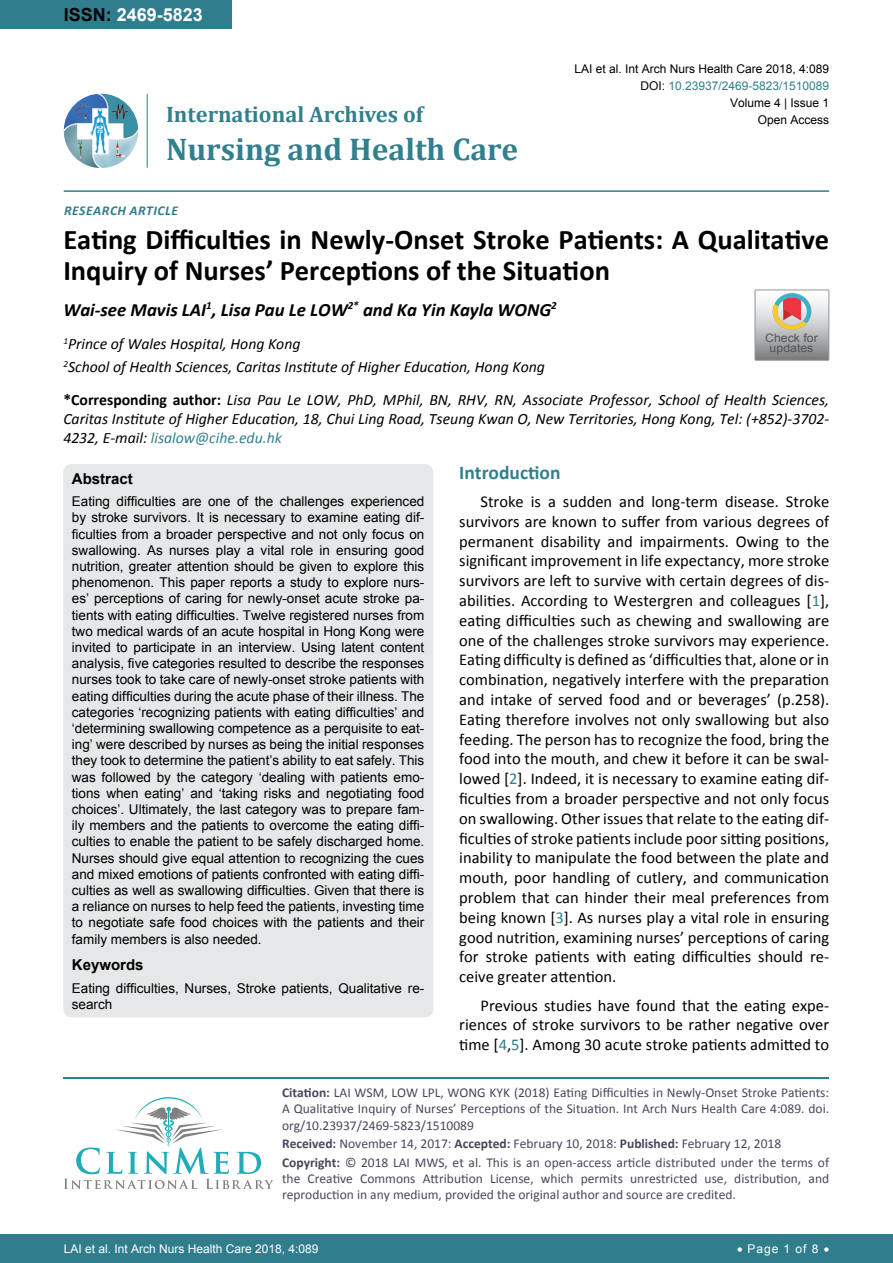
<style>
.page{position:relative;width:893px;height:1263px;background:#fff}
.page>*{position:absolute;margin:0;border:0;box-sizing:border-box;transform-origin:0 0}
.t1{font:700 31.5px "Cambria";color:#30808d}
.t2{font:700 28.5px/31.5px "Calibri";color:#000}
.t3{font:700 22.5px "Cambria";color:#30808d}
.t4{font:700 19.5px "Calibri";color:#30808d}
.t5{font:italic 700 18.75px "Calibri";color:#000}
.t6{font:700 18px "Arial";color:#fff}
.t7{font:16.5px/19.8px "Calibri";color:#000;text-align:justify}
.t8{font:italic 15.75px/18.9px "Calibri";color:#000}
.t9{font:700 15px "Arial";color:#000}
.t10{font:13.5px/16.2px "Arial";color:#000;text-align:justify}
.t11{font:13.5px/16.2px "Calibri";color:#47475c}
.t12{font:italic 700 13.5px "Calibri";letter-spacing:.04em;color:#307d8d}
.t13{font:12px "Arial";color:#000}
.t14{font:12px "Arial";color:#fff}
.t15{font:12px "Arial";color:#30808d}
.t16{font:11.7px/10.1px "Arial";color:#535353;text-align:center;scale:1.06 1}
.s1{color:#000}
.s2{font-weight:700;font-style:normal}
.s3{color:#30808d}
.s4{font-weight:700}
</style>
<div class="page">
<div style="left:0;top:0;width:231px;height:28px;background:#307d8d"></div>
<img style="left:64px;top:94px;width:74px;height:74px;border-radius:37px">
<hr style="left:147px;top:94px;width:1px;height:74px;background:#307d8d">
<hr style="left:64px;top:190px;width:765px;height:2px;background:#307d8d">
<hr style="left:64px;top:1077px;width:765px;height:1px;background:#30808d">
<svg style="left:64px;top:1097px;width:210px;height:92px"></svg>
<div style="left:0;top:1234px;width:893px;height:29px;background:#307d8d"></div>
<div style="left:63px;top:464px;width:370px;height:553px;background:#e6e7e8;border-radius:9px"></div>
<svg style="left:755px;top:290px;width:74px;height:70px;background:#bdb6b3"></svg>
<h3 class="t6" style="left:64px;top:2px;width:141px"><span class="s1">ISSN:</span> 2469-5823</h3>
<h3 class="t3" style="left:166px;top:99px;width:259px">International Archives of</h3>
<h1 class="t1" style="left:166px;top:127px;width:354px">Nursing and Health Care</h1>
<p class="t12" style="left:64px;top:202px;width:115px">Research Articl e</p>
<p class="t13" style="left:574px;top:60px;width:256px">LAI et al. Int Arch Nurs Health Care 2018, 4:089</p>
<p class="t13" style="left:730px;top:95px;width:101px">Volume 4 | Issue 1</p>
<p class="t15" style="left:640px;top:78px;width:190px"><span class="s1">DOI:</span> 10.23937/2469-5823/1510089</p>
<p class="t13" style="left:758px;top:112px;width:73px">Open Access</p>
<h2 class="t2" style="left:63px;top:222px;width:767px">Eating Difficulties in Newly-Onset Stroke Patients: A Qualitative<br>Inquiry of Nurses’ Perceptions of the Situation</h2>
<h3 class="t5" style="left:63px;top:298px;width:495px">Wai-see Mavis LAI<sup>1</sup>, Lisa Pau Le LOW<sup>2*</sup> and Ka Yin Kayla WONG<sup>2</sup></h3>
<p class="t8" style="left:63px;top:331px;width:483px;line-height:23.1px"><sup>1</sup>Prince of Wales Hospital, Hong Kong<br><sup>2</sup>School of Health Sciences, Caritas Institute of Higher Education, Hong Kong</p>
<p class="t8" style="left:63px;top:390px;width:767px;text-align:justify"><span class="s2">*Corresponding author:</span> Lisa Pau Le LOW, PhD, MPhil, BN, RHV, RN, Associate Professor, School of Health Sciences, Caritas Institute of Higher Education, 18, Chui Ling Road, Tseung Kwan O, New Territories, Hong Kong, Tel: (+852)-3702- 4232, E-mail: <span class="s3">lisalow@cihe.edu.hk</span></p>
<h3 class="t4" style="left:459px;top:460px;width:103px">Introduction</h3>
<p class="t7" style="left:459px;top:492px;width:371px;text-indent:21px">Stroke is a sudden and long-term disease. Stroke survivors are known to suffer from various degrees of permanent disability and impairments. Owing to the significant improvement in life expectancy, more stroke survivors are left to survive with certain degrees of dis&shy;abilities. According to Westergren and colleagues [<span class="s3">1</span>], eating difficulties such as chewing and swallowing are one of the challenges stroke survivors may experience.<br>Eating difficulty is defined as ‘difficulties that, alone or in combination, negatively interfere with the preparation and intake of served food and or beverages’ (p.258).<br>Eating therefore involves not only swallowing but also feeding. The person has to recognize the food, bring the food into the mouth, and chew it before it can be swal&shy;lowed [<span class="s3">2</span>]. Indeed, it is necessary to examine eating dif&shy;ficulties from a broader perspective and not only focus on swallowing. Other issues that relate to the eating dif&shy;ficulties of stroke patients include poor sitting positions, inability to manipulate the food between the plate and mouth, poor handling of cutlery, and communication problem that can hinder their meal preferences from being known [<span class="s3">3</span>]. As nurses play a vital role in ensuring good nutrition, examining nurses’ perceptions of caring for stroke patients with eating difficulties should re&shy;ceive greater attention.</p>
<p class="t7" style="left:459px;top:995px;width:371px;text-indent:21px">Previous studies have found that the eating expe&shy;riences of stroke survivors to be rather negative over time [<span class="s3">4</span>,<span class="s3">5</span>]. Among 30 acute stroke patients admitted to</p>
<p class="t16" style="left:765px;top:333px;width:51px">Check for updates</p>
<p class="t9" style="left:72px;top:468px;width:62px">Abstract</p>
<p class="t10" style="left:72px;top:493px;width:354px">Eating difficulties are one of the challenges experienced by stroke survivors. It is necessary to examine eating dif&shy;ficulties from a broader perspective and not only focus on swallowing. As nurses play a vital role in ensuring good nutrition, greater attention should be given to explore this phenomenon. This paper reports a study to explore nurs&shy;es’ perceptions of caring for newly-onset acute stroke pa&shy;tients with eating difficulties. Twelve registered nurses from two medical wards of an acute hospital in Hong Kong were invited to participate in an interview. Using latent content analysis, five categories resulted to describe the responses nurses took to take care of newly-onset stroke patients with eating difficulties during the acute phase of their illness. The categories ‘recognizing patients with eating difficulties’ and ‘determining swallowing competence as a perquisite to eat&shy;ing’ were described by nurses as being the initial responses they took to determine the patient’s ability to eat safely. This was followed by the category ‘dealing with patients emo&shy;tions when eating’ and ‘taking risks and negotiating food choices’. Ultimately, the last category was to prepare fam&shy;ily members and the patients to overcome the eating diffi&shy;culties to enable the patient to be safely discharged home.<br>Nurses should give equal attention to recognizing the cues and mixed emotions of patients confronted with eating diffi&shy;culties as well as swallowing difficulties. Given that there is a reliance on nurses to help feed the patients, investing time to negotiate safe food choices with the patients and their family members is also needed.</p>
<p class="t9" style="left:72px;top:955px;width:73px">Keywords</p>
<p class="t10" style="left:72px;top:980px;width:354px">Eating difficulties, Nurses, Stroke patients, Qualitative re&shy;search</p>
<p class="t11" style="left:282px;top:1084px;width:549px;text-align:justify"><span class="s4">Citation:</span> LAI WSM, LOW LPL, WONG KYK (2018) Eating Difficulties in Newly-Onset Stroke Patients:<br>A Qualitative Inquiry of Nurses’ Perceptions of the Situation. Int Arch Nurs Health Care 4:089. doi. org/10.23937/2469-5823/1510089</p>
<p class="t11" style="left:282px;top:1134px;width:549px;line-height:18.6px"><span class="s4">Received:</span> November 14, 2017: <span class="s4">Accepted:</span> February 10, 2018: <span class="s4">Published:</span> February 12, 2018<br><span class="s4">Copyright:</span> © 2018 LAI MWS, et al. This is an open-access article distributed under the terms of</p>
<p class="t11" style="left:282px;top:1170px;width:549px">the Creative Commons Attribution License, which permits unrestricted use, distribution, and reproduction in any medium, provided the original author and source are credited.</p>
<p class="t14" style="left:64px;top:1241px;width:256px">LAI et al. Int Arch Nurs Health Care 2018, 4:089</p>
<p class="t14" style="left:737px;top:1241px;width:94px">• Page 1 of 8 •</p>
</div>
